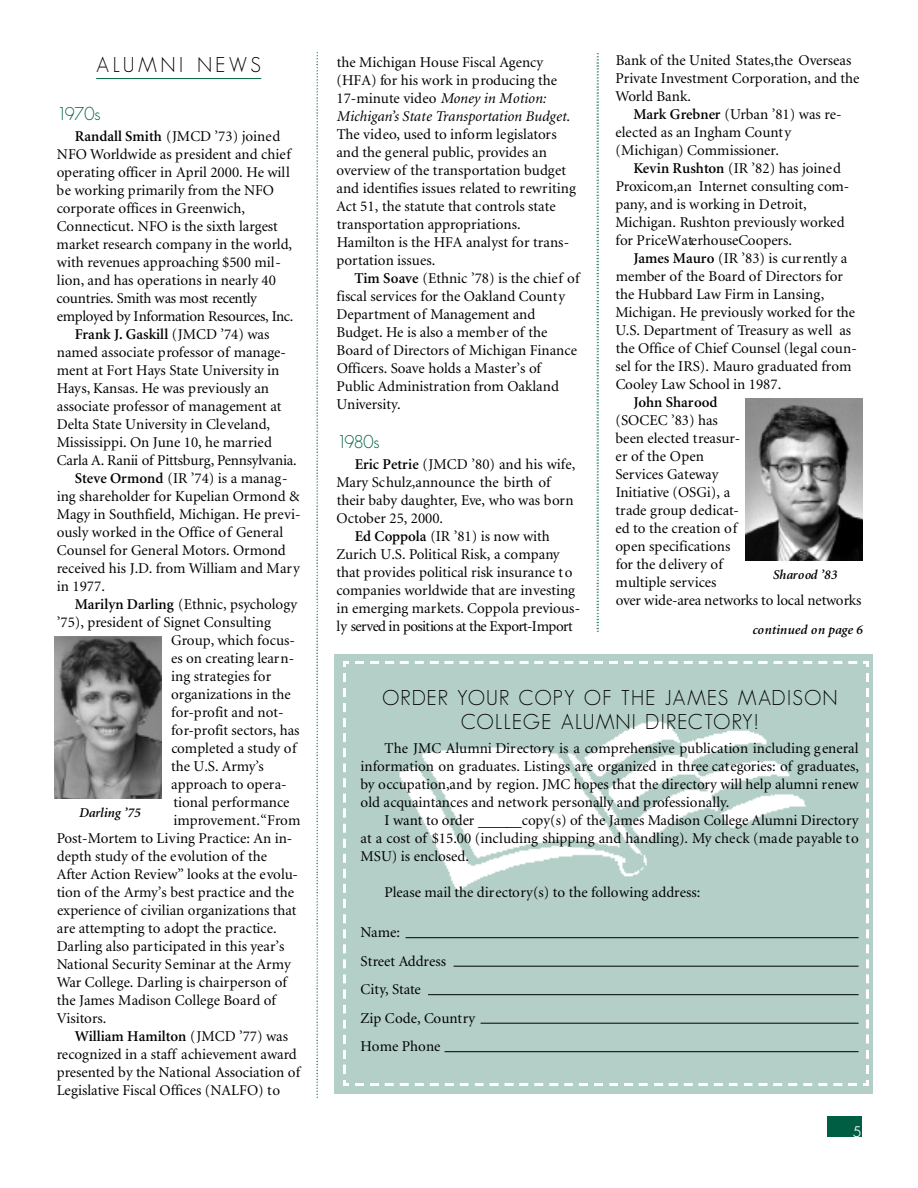
<style>
.page{position:relative;width:918px;height:1188px;background:#fff}
.page>*{position:absolute;margin:0;border:0;box-sizing:border-box;transform-origin:0 0}
.t1{font:21px/24px "Sans Serif FLF";letter-spacing:.055em;color:#000;text-align:center}
.t2{font:21px "Sans Serif FLF";letter-spacing:.16em;color:#000}
.t3{font:18px "Sans Serif FLF";color:#005f43}
.t4{font:15px/18px "Minion";color:#000}
.t5{font:15px "Minion";letter-spacing:-.025em;color:#000}
.t6{font:600 15px "Minion";color:#000}
.t7{font:15px "Sans Serif Book FLF";color:#fff}
.t8{font:italic 600 13.5px "Minion";color:#000}
.s1{font-weight:600}
.s2{font-weight:400}
.s3{font-style:italic}
</style>
<div class="page">
<div style="left:827px;top:1116px;width:34px;height:21px;background:#005f43"></div>
<img style="left:316px;top:52px;width:2px;height:1046px">
<img style="left:316px;top:874px;width:2px;height:221px">
<img style="left:597px;top:54px;width:1px;height:577px">
<hr style="left:96px;top:78px;width:165px;height:1px;background:#005f43">
<div style="left:335px;top:654px;width:538px;height:440px;background:#b3cfc7"></div>
<img style="left:344px;top:662px;width:525px;height:424px">
<hr style="left:406px;top:937px;width:453px;height:1px;background:#000">
<hr style="left:454px;top:966px;width:405px;height:1px;background:#000">
<hr style="left:428px;top:994px;width:431px;height:1px;background:#000">
<hr style="left:481px;top:1023px;width:378px;height:1px;background:#000">
<hr style="left:445px;top:1051px;width:414px;height:1px;background:#000">
<img style="left:746px;top:399px;width:117px;height:162px">
<img style="left:55px;top:636px;width:107px;height:162px">
<h1 class="t2" style="left:96px;top:55px;width:166px">A LUMNI NEWS</h1>
<p class="t3" style="left:57px;top:106px;width:45px">1970s</p>
<p class="t4" style="left:75px;top:128px;width:207px"><span class="s1">Randall Smith</span> (JMCD ’73) joined</p>
<p class="t4" style="left:57px;top:146px;width:235px">NFO Worldwide as president and chief</p>
<p class="t4" style="left:57px;top:164px;width:235px">operating officer in April 2000. He will</p>
<p class="t4" style="left:57px;top:182px;width:219px">be working primarily from the NFO</p>
<p class="t4" style="left:57px;top:200px;width:190px">corporate offices in Greenwich,</p>
<p class="t4" style="left:57px;top:218px;width:223px">Connecticut. NFO is the sixth largest</p>
<p class="t4" style="left:57px;top:236px;width:237px">market research company in the world,</p>
<p class="t4" style="left:57px;top:254px;width:226px">with revenues approaching $500 mil-</p>
<p class="t4" style="left:57px;top:272px;width:221px">lion, and has operations in nearly 40</p>
<p class="t5" style="left:57px;top:292px;width:202px">co u n tri e s . Smith was most recen t ly</p>
<p class="t5" style="left:57px;top:310px;width:238px">em p l oyed by In form a ti on Re s o u rce s , In c .</p>
<p class="t6" style="left:75px;top:328px;width:196px">Frank J. Gaskill <span class="s2">(JMCD ’74) was</span></p>
<p class="t4" style="left:57px;top:344px;width:231px">named associate professor of manage-</p>
<p class="t4" style="left:57px;top:362px;width:224px">ment at Fort Hays State University in</p>
<p class="t4" style="left:57px;top:380px;width:214px">Hays, Kansas. He was previously an</p>
<p class="t4" style="left:57px;top:398px;width:226px">associate professor of management at</p>
<p class="t4" style="left:57px;top:416px;width:215px">Delta State University in Cleveland,</p>
<p class="t4" style="left:57px;top:434px;width:217px">Mississippi. On June 10, he married</p>
<p class="t5" style="left:57px;top:454px;width:241px">Ca rla A . Ranii of P i t t s bu r g, Pen n s ylva n i a .</p>
<p class="t4" style="left:75px;top:470px;width:214px"><span class="s1">Steve Ormond</span> (IR ’74) is a manag-</p>
<p class="t4" style="left:57px;top:488px;width:244px">ing shareholder for Kupelian Ormond &amp;</p>
<p class="t4" style="left:57px;top:506px;width:245px">Magy in Southfield, Michigan. He previ-</p>
<p class="t4" style="left:57px;top:524px;width:228px">ously worked in the Office of General</p>
<p class="t4" style="left:57px;top:542px;width:231px">Counsel for General Motors. Ormond</p>
<p class="t4" style="left:57px;top:560px;width:245px">received his J.D. from William and Mary</p>
<p class="t4" style="left:57px;top:578px;width:50px">in 1977.</p>
<p class="t4" style="left:75px;top:596px;width:224px"><span class="s1">Marilyn Darling</span> (Ethnic, psychology</p>
<p class="t4" style="left:57px;top:614px;width:216px">’75), president of Signet Consulting</p>
<p class="t4" style="left:171px;top:632px;width:125px">Group, which focus-</p>
<p class="t4" style="left:171px;top:650px;width:125px">es on creating learn-</p>
<p class="t4" style="left:171px;top:668px;width:102px">ing strategies for</p>
<p class="t4" style="left:171px;top:686px;width:121px">organizations in the</p>
<p class="t4" style="left:171px;top:704px;width:114px">for-profit and not-</p>
<p class="t4" style="left:171px;top:722px;width:130px">for-profit sectors, has</p>
<p class="t4" style="left:171px;top:740px;width:127px">completed a study of</p>
<p class="t4" style="left:171px;top:758px;width:94px">the U.S. Army’s</p>
<p class="t4" style="left:171px;top:776px;width:117px">approach to opera-</p>
<p class="t4" style="left:174px;top:794px;width:117px">tional performance</p>
<p class="t4" style="left:173px;top:812px;width:129px">improvement.“From</p>
<p class="t4" style="left:57px;top:830px;width:237px">Post-Mortem to Living Practice: An in-</p>
<p class="t4" style="left:57px;top:848px;width:212px">depth study of the evolution of the</p>
<p class="t4" style="left:57px;top:866px;width:243px">After Action Review” looks at the evolu-</p>
<p class="t4" style="left:57px;top:884px;width:239px">tion of the Army’s best practice and the</p>
<p class="t4" style="left:57px;top:902px;width:241px">experience of civilian organizations that</p>
<p class="t4" style="left:57px;top:920px;width:221px">are attempting to adopt the practice.</p>
<p class="t4" style="left:57px;top:938px;width:229px">Darling also participated in this year’s</p>
<p class="t4" style="left:57px;top:956px;width:235px">National Security Seminar at the Army</p>
<p class="t4" style="left:57px;top:974px;width:232px">War College. Darling is chairperson of</p>
<p class="t4" style="left:57px;top:992px;width:221px">the James Madison College Board of</p>
<p class="t4" style="left:57px;top:1010px;width:51px">Visitors.</p>
<p class="t6" style="left:75px;top:1030px;width:215px">William Hamilton <span class="s2">(JMCD ’77) was</span></p>
<p class="t4" style="left:57px;top:1046px;width:241px">recognized in a staff achievement award</p>
<p class="t4" style="left:57px;top:1064px;width:245px">presented by the National Association of</p>
<p class="t4" style="left:57px;top:1082px;width:225px">Legislative Fiscal Offices (NALFO) to</p>
<p class="t8" style="left:79px;top:808px;width:63px">Darling ’75</p>
<p class="t4" style="left:336px;top:55px;width:241px">the Michigan House Fiscal Agency (HFA) for his work in producing the 17-minute video <span class="s3">Money in Motion:<br>Michigan’s State Transportation Budget</span>.<br>The video, used to inform legislators and the general public, provides an overview of the transportation budget and identifies issues related to rewriting Act 51, the statute that controls state transportation appropriations.<br>Hamilton is the HFA analyst for trans&shy;portation issues.</p>
<p class="t4" style="left:336px;top:271px;width:245px;text-indent:18px"><span class="s1">Tim Soave</span> (Ethnic ’78) is the chief of fiscal services for the Oakland County<br>Department of Management and<br>Budget. He is also a member of the<br>Board of Directors of Michigan Finance<br>Officers. Soave holds a Master’s of<br>Public Administration from Oakland<br>University.</p>
<p class="t3" style="left:337px;top:434px;width:44px">1980s</p>
<p class="t4" style="left:355px;top:457px;width:222px"><span class="s1">Eric Petrie</span> (JMCD ’80) and his wife,</p>
<p class="t4" style="left:337px;top:475px;width:215px">Mary Schulz,announce the birth of</p>
<p class="t4" style="left:337px;top:493px;width:238px">their baby daughter, Eve, who was born</p>
<p class="t4" style="left:337px;top:511px;width:108px">October 25, 2000.</p>
<p class="t4" style="left:355px;top:529px;width:197px"><span class="s1">Ed Coppola</span> (IR ’81) is now with</p>
<p class="t4" style="left:336px;top:547px;width:225px">Zurich U.S. Political Risk, a company</p>
<p class="t4" style="left:336px;top:565px;width:238px">that provides political risk insurance to</p>
<p class="t4" style="left:337px;top:583px;width:240px">companies worldwide that are investing</p>
<p class="t4" style="left:337px;top:601px;width:245px">in emerging markets. Coppola previous-</p>
<p class="t5" style="left:337px;top:620px;width:238px">ly s erved in po s i ti ons at the Ex port - Im port</p>
<p class="t4" style="left:615px;top:52px;width:246px">Bank of the United States,the Overseas<br>Private Investment Corporation, and the<br>World Bank.</p>
<p class="t4" style="left:615px;top:106px;width:228px;text-indent:18px"><span class="s1">Mark Grebner</span> (Urban ’81) was re&shy;elected as an Ingham County (Michigan) Commissioner.</p>
<p class="t4" style="left:615px;top:160px;width:235px;text-indent:18px"><span class="s1">Kevin Rushton</span> (IR ’82) has joined Proxicom,an Internet consulting com&shy;pany, and is working in Detroit, Michigan. Rushton previously worked for PriceWaterhouseCoopers.</p>
<p class="t4" style="left:616px;top:250px;width:243px;text-indent:18px"><span class="s1">James Mauro</span> (IR ’83) is currently a member of the Board of Directors for the Hubbard Law Firm in Lansing, Michigan. He previously worked for the U.S. Department of Treasury as well as the Office of Chief Counsel (legal coun&shy;sel for the IRS). Mauro graduated from Cooley Law School in 1987.</p>
<p class="t6" style="left:634px;top:396px;width:86px">John Sharood</p>
<p class="t4" style="left:615px;top:412px;width:247px">(SOCEC ’83) has<br>been elected treasur-<br>er of the Open<br>Services Gateway<br>Initiative (OSGi), a<br>trade group dedicat-<br>ed to the creation of<br>open specifications<br>for the delivery of<br>multiple services<br>over wi de - a rea net works to local net work s</p>
<p class="t8" style="left:772px;top:569px;width:66px">Sharood ’83</p>
<p class="t8" style="left:752px;top:625px;width:112px">continued on page 6</p>
<h1 class="t1" style="left:382px;top:686px;width:457px">O R DER YOUR COPY OF THE JAMES MAD I S O N<br>C O L L EGE ALUMNI DIREC TO RY !</h1>
<p class="t4" style="left:361px;top:740px;width:500px;text-align:justify;text-indent:24px">The JMC Alumni Directory is a comprehensive publication including g eneral information on graduates. Listings are organized in three categories: of graduates, by occupation,and by region. JMC hopes that the directory will help alumni renew old acquaintances and network personally and professionally.</p>
<p class="t4" style="left:360px;top:812px;width:500px;text-align:justify;text-indent:24px">I want to order ———copy(s) of the James Madison College Alumni Directory at a cost of $15.00 (including shipping and handling). My check (made payable to MSU) is enclosed.</p>
<p class="t4" style="left:384px;top:884px;width:317px">Please mail the directory(s) to the following address:</p>
<p class="t4" style="left:361px;top:919px;width:116px;line-height:28.5px">Name:<br>Street Address<br>City, State<br>Zip Code, Country<br>Home Phone</p>
<p class="t7" style="left:853px;top:1125px;width:10px">5</p>
</div>
